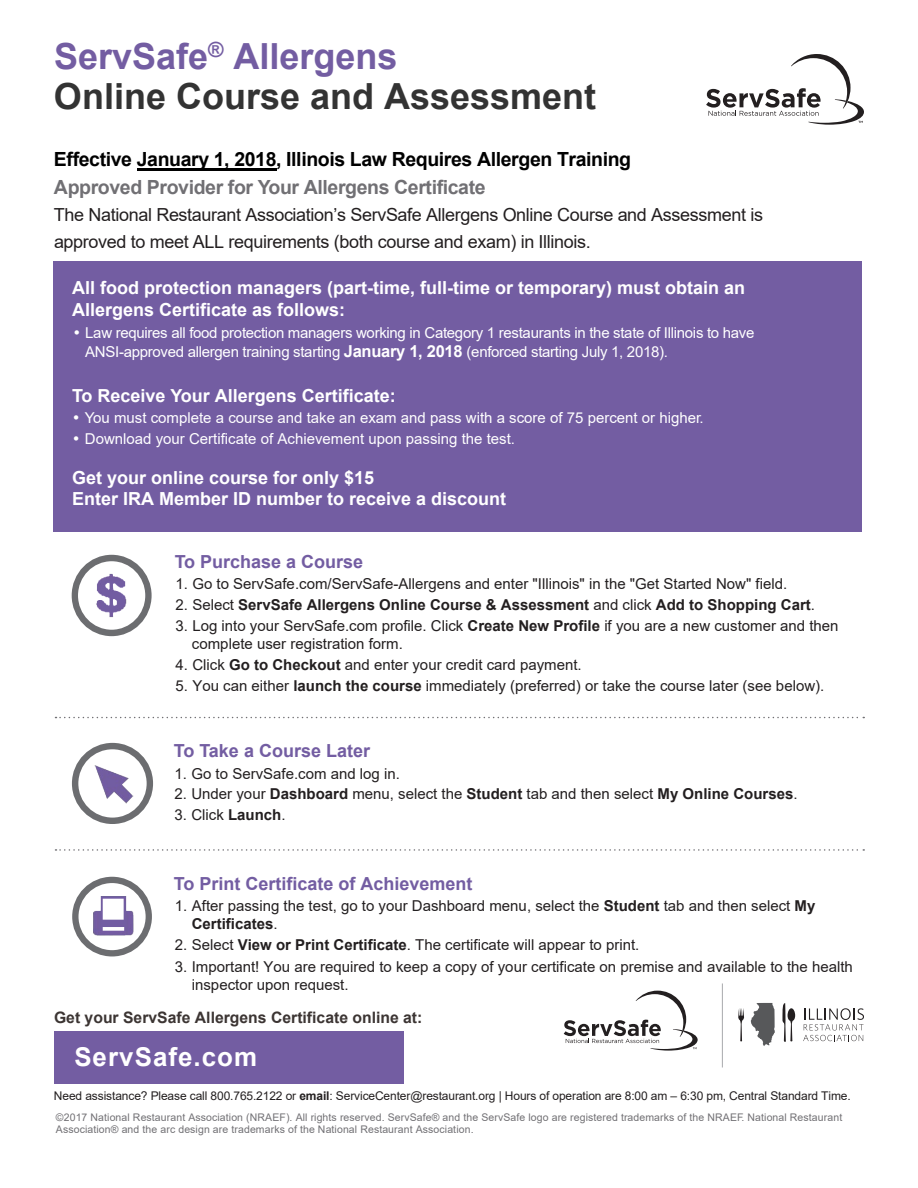
<style>
.page{position:relative;width:918px;height:1188px;background:#fff}
.page>*{position:absolute;margin:0;border:0;box-sizing:border-box;transform-origin:0 0}
.t1{font:700 36px/40.5px "Arial";color:#333}
.t2{font:700 25.95px "Arial";letter-spacing:.04em;color:#fff}
.t3{font:700 19.5px/28.7px "Arial";letter-spacing:-.02em;color:#000}
.t4{font:700 18px/21.6px "Arial";color:#fff}
.t5{font:18px/26.4px "Arial";letter-spacing:-.02em;color:#231f20}
.t6{font:700 18px "Arial";color:#735da2}
.t7{font:700 15.75px "Arial";color:#3c3533}
.t8{font:15px/18px "Arial";color:#231f20}
.t9{font:15px/19.2px "Arial";letter-spacing:-.02em;color:#fff}
.t10{font:15px "Arial";color:#fff}
.t11{font:700 15px "Arial";color:#231f20}
.t12{font:12px "Arial";letter-spacing:-.01em;color:#231f20}
.t13{font:10.5px/12.8px "Arial";letter-spacing:.01em;color:#717074}
.s1{color:#735da2}
.s2{color:#717074}
.s3{font-family:"Futura BT"}
.s4{font-weight:700;font-size:16.5px}
.s5{font-weight:400}
.s6{font-weight:700}
</style>
<div class="page">
<div style="left:55px;top:1032px;width:348px;height:52px;background:#735da2"></div>
<div style="left:54px;top:262px;width:808px;height:269px;background:#735da2"></div>
<svg style="left:564px;top:991px;width:134px;height:60px"></svg>
<hr style="left:722px;top:983px;width:1px;height:84px;background:#a8a9ad">
<svg style="left:56px;top:717px;width:808px;height:1px"></svg>
<svg style="left:56px;top:849px;width:808px;height:2px"></svg>
<div style="left:72px;top:555px;width:80px;height:81px;border:6px solid #6c6d70;border-radius:50%"></div>
<div style="left:72px;top:743px;width:81px;height:81px;border:6px solid #6c6d70;border-radius:50%"></div>
<div style="left:72px;top:877px;width:80px;height:79px;border:6px solid #6c6d70;border-radius:50%"></div>
<svg style="left:706px;top:54px;width:158px;height:71px"></svg>
<svg style="left:803px;top:1008px;width:61px;height:33px"></svg>
<svg style="left:751px;top:1003px;width:24px;height:43px"></svg>
<svg style="left:738px;top:1008px;width:6px;height:33px"></svg>
<svg style="left:782px;top:1003px;width:13px;height:39px"></svg>
<img style="left:96px;top:573px;width:31px;height:44px">
<img style="left:94px;top:765px;width:40px;height:39px">
<img style="left:93px;top:896px;width:41px;height:40px">
<hr style="left:137px;top:168px;width:140px;height:2px;background:#000">
<p class="t1" style="left:54px;top:36px;width:544px"><span class="s1">ServSafe</span><sup>®</sup> <span class="s1">Allergens<br></span>Online Course and Assessment</p>
<p class="t3" style="left:54px;top:145px;width:579px">Effective January 1, 2018, Illinois Law Requires Allergen Training<br><span class="s2">Approved Provider for Your Allergens Certificate</span></p>
<p class="t5" style="left:54px;top:202px;width:711px">The National Restaurant Association’s ServSafe Allergens Online Course and Assessment is approved to meet ALL requirements (both course and exam) in Illinois.</p>
<p class="t4" style="left:72px;top:278px;width:675px">All food protection managers (part-time, full-time or temporary) must obtain an<br>Allergens Certificate as follows:</p>
<p class="t9" style="left:85px;top:323px;width:671px;text-indent:-13px"><span class="s3">•</span> Law requires all food protection managers working in Category 1 restaurants in the state of Illinois to have<br>ANSI-approved allergen training starting <span class="s4">January 1, 2018</span> (enforced starting July 1, 2018).</p>
<p class="t4" style="left:72px;top:385px;width:325px">To Receive Your Allergens Certificate:</p>
<p class="t10" style="left:72px;top:408px;width:634px"><span class="s3">•</span> You must complete a course and take an exam and pass with a score of 75 percent or higher.</p>
<p class="t10" style="left:72px;top:429px;width:445px"><span class="s3">•</span> Download your Certificate of Achievement upon passing the test.</p>
<p class="t4" style="left:72px;top:467px;width:436px">Get your online course for only $15<br>Enter IRA Member ID number to receive a discount</p>
<p class="t6" style="left:175px;top:549px;width:190px">To Purchase a Course</p>
<p class="t8" style="left:176px;top:575px;width:613px">1. Go to ServSafe.com/ServSafe-Allergens and enter "Illinois" in the "Get Started Now" field.</p>
<p class="t11" style="left:176px;top:594px;width:641px"><span class="s5">2. Select</span> ServSafe Allergens Online Course &amp; Assessment <span class="s5">and click</span> Add to Shopping Cart<span class="s5">.</span></p>
<p class="t8" style="left:192px;top:616px;width:648px;text-indent:-16px">3. Log into your ServSafe.com profile. Click <span class="s6">Create New Profile</span> if you are a new customer and then complete user registration form.</p>
<p class="t8" style="left:176px;top:655px;width:408px">4. Click <span class="s6">Go to Checkout</span> and enter your credit card payment.</p>
<p class="t8" style="left:176px;top:676px;width:650px">5. You can either <span class="s6">launch the course</span> immediately (preferred) or take the course later (see below).</p>
<p class="t6" style="left:174px;top:738px;width:198px">To Take a Course Later</p>
<p class="t8" style="left:175px;top:764px;width:227px">1. Go to ServSafe.com and log in.</p>
<p class="t8" style="left:175px;top:785px;width:624px">2. Under your <span class="s6">Dashboard</span> menu, select the <span class="s6">Student</span> tab and then select <span class="s6">My Online Courses</span>.</p>
<p class="t8" style="left:175px;top:806px;width:113px">3. Click <span class="s6">Launch</span>.</p>
<p class="t6" style="left:174px;top:871px;width:300px">To Print Certificate of Achievement</p>
<p class="t8" style="left:192px;top:897px;width:625px;text-indent:-17px">1. After passing the test, go to your Dashboard menu, select the <span class="s6">Student</span> tab and then select <span class="s6">My<br>Certificates</span>.</p>
<p class="t8" style="left:175px;top:936px;width:466px">2. Select <span class="s6">View or Print Certificate</span>. The certificate will appear to print.</p>
<p class="t8" style="left:192px;top:957px;width:663px;text-indent:-17px">3. Important! You are required to keep a copy of your certificate on premise and available to the health inspector upon request.</p>
<p class="t7" style="left:54px;top:1006px;width:370px">Get your ServSafe Allergens Certificate online at:</p>
<p class="t2" style="left:74px;top:1039px;width:184px">ServSafe.com</p>
<p class="t12" style="left:54px;top:1087px;width:798px">Need assistance? Please call 800.765.2122 or <span class="s6">email</span>: ServiceCenter@restaurant.org | Hours of operation are 8:00 am – 6:30 pm, Central Standard Time.</p>
<p class="t13" style="left:56px;top:1110px;width:788px">©2017 National Restaurant Association (NRAEF). All rights reserved. ServSafe® and the ServSafe logo are registered trademarks of the NRAEF. National Restaurant<br>Association® and the arc design are trademarks of the National Restaurant Association.</p>
</div>
